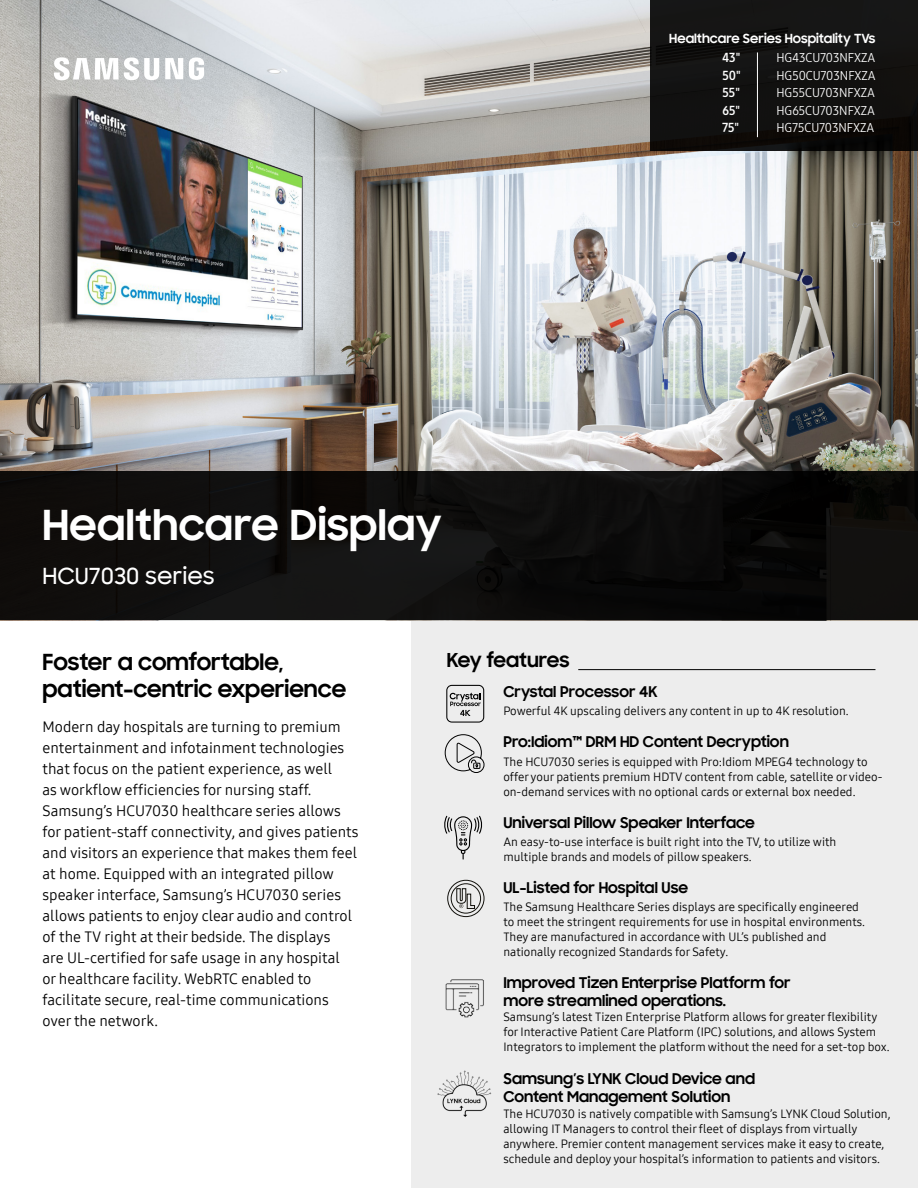
<style>
.page{position:relative;width:918px;height:1188px;background:#fff}
.page>*{position:absolute;margin:0;border:0;box-sizing:border-box;transform-origin:0 0}
.t1{font:700 42px "Samsung Sharp Sans";letter-spacing:.01em;color:#fff}
.t2{font:700 22.5px "Samsung Sharp Sans";color:#000}
.t3{font:500 22.5px "Samsung Sharp Sans";color:#fff}
.t4{font:700 19.5px "Samsung Sharp Sans";color:#000}
.t5{font:15px/21px "Samsung One 400";color:#000}
.t6{font:700 15px/18px "Samsung Sharp Sans";color:#000}
.t7{font:12.75px "Samsung One 400 C";color:#fff}
.t8{font:700 12.75px "Samsung Sharp Sans";color:#fff}
.t9{font:12.75px "Samsung One 700 C";color:#fff}
.t10{font:12px/15px "Samsung One 400";color:#000}
</style>
<div class="page">
<div style="left:411px;top:620px;width:507px;height:568px;background:#ededed"></div>
<img style="left:0;top:0;width:918px;height:472px">
<hr style="left:578px;top:669px;width:297px;height:1px;background:#000">
<div style="left:0;top:472px;width:918px;height:148px;background:#0f0e0c"></div>
<svg style="left:446px;top:685px;width:38px;height:38px"></svg>
<svg style="left:444px;top:816px;width:38px;height:44px"></svg>
<svg style="left:447px;top:880px;width:38px;height:37px"></svg>
<img style="left:445px;top:979px;width:39px;height:39px">
<img style="left:437px;top:1070px;width:55px;height:47px">
<svg style="left:445px;top:734px;width:39px;height:38px"></svg>
<div style="left:650px;top:0;width:268px;height:151px;background:#121111"></div>
<svg style="left:165px;top:58px;width:18px;height:21px"></svg>
<svg style="left:54px;top:57px;width:105px;height:23px"></svg>
<svg style="left:189px;top:57px;width:15px;height:23px"></svg>
<hr style="left:757px;top:52px;width:1px;height:85px;background:#fff">
<p class="t8" style="left:669px;top:29px;width:208px">Healthcare Series Hospitality TVs</p>
<p class="t9" style="left:722px;top:49px;width:19px">43"</p>
<p class="t7" style="left:776px;top:49px;width:100px">HG43CU703NFXZA</p>
<p class="t9" style="left:722px;top:67px;width:20px">50"</p>
<p class="t7" style="left:776px;top:67px;width:101px">HG50CU703NFXZA</p>
<p class="t9" style="left:722px;top:84px;width:19px">55"</p>
<p class="t7" style="left:776px;top:84px;width:100px">HG55CU703NFXZA</p>
<p class="t9" style="left:722px;top:102px;width:19px">65"</p>
<p class="t7" style="left:776px;top:102px;width:100px">HG65CU703NFXZA</p>
<p class="t9" style="left:722px;top:119px;width:18px">75"</p>
<p class="t7" style="left:776px;top:119px;width:99px">HG75CU703NFXZA</p>
<h1 class="t1" style="left:43px;top:494px;width:401px">Healthcare Display</h1>
<h2 class="t3" style="left:43px;top:559px;width:174px">HCU7030 series</h2>
<h2 class="t2" style="left:43px;top:645px;width:243px">Foster a comfortable,</h2>
<h3 class="t4" style="left:447px;top:646px;width:124px">Key features</h3>
<h2 class="t2" style="left:43px;top:672px;width:305px">patient-centric experience</h2>
<p class="t6" style="left:503px;top:682px;width:156px">Crystal Processor 4K</p>
<p class="t5" style="left:43px;top:716px;width:318px">Modern day hospitals are turning to premium entertainment and infotainment technologies that focus on the patient experience, as well<br>as workflow efficiencies for nursing staff.<br>Samsung’s HCU7030 healthcare series allows for patient-staff connectivity, and gives patients and visitors an experience that makes them feel at home. Equipped with an integrated pillow speaker interface, Samsung’s HCU7030 series allows patients to enjoy clear audio and control of the TV right at their bedside. The displays<br>are UL-certified for safe usage in any hospital<br>or healthcare facility. WebRTC enabled to facilitate secure, real-time communications over the network.</p>
<p class="t10" style="left:503px;top:704px;width:347px">Powerful 4K upscaling delivers any content in up to 4K resolution.</p>
<p class="t6" style="left:503px;top:732px;width:287px">Pro:Idiom™ DRM HD Content Decryption</p>
<p class="t10" style="left:503px;top:754px;width:381px">The HCU7030 series is equipped with Pro:Idiom MPEG4 technology to offer your patients premium HDTV content from cable, satellite or video&shy;on-demand services with no optional cards or external box needed.</p>
<p class="t6" style="left:503px;top:813px;width:253px">Universal Pillow Speaker Interface</p>
<p class="t10" style="left:503px;top:835px;width:335px">An easy-to-use interface is built right into the TV, to utilize with multiple brands and models of pillow speakers.</p>
<p class="t6" style="left:503px;top:878px;width:186px">UL-Listed for Hospital Use</p>
<p class="t10" style="left:503px;top:899px;width:363px">The Samsung Healthcare Series displays are specifically engineered to meet the stringent requirements for use in hospital environments.<br>They are manufactured in accordance with UL’s published and nationally recognized Standards for Safety.</p>
<p class="t6" style="left:503px;top:973px;width:289px">Improved Tizen Enterprise Platform for more streamlined operations.</p>
<p class="t10" style="left:503px;top:1009px;width:388px">Samsung’s latest Tizen Enterprise Platform allows for greater flexibility for Interactive Patient Care Platform (IPC) solutions, and allows System<br>Integrators to implement the platform without the need for a set-top box.</p>
<p class="t6" style="left:503px;top:1069px;width:253px">Samsung’s LYNK Cloud Device and<br>Content Management Solution</p>
<p class="t10" style="left:503px;top:1106px;width:389px">The HCU7030 is natively compatible with Samsung’s LYNK Cloud Solution, allowing IT Managers to control their fleet of displays from virtually anywhere. Premier content management services make it easy to create, schedule and deploy your hospital’s information to patients and visitors.</p>
</div>
